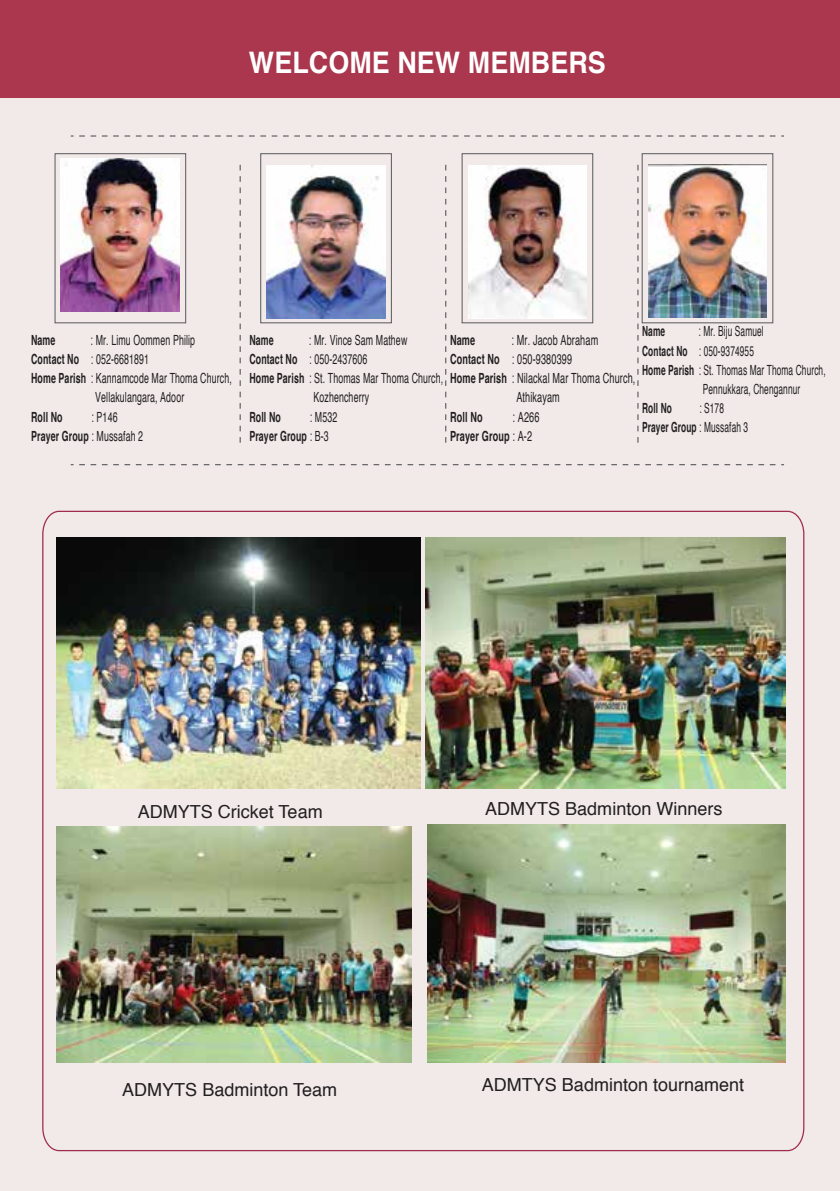
<style>
.page{position:relative;width:840px;height:1191px;background:#fff}
.page>*{position:absolute;margin:0;border:0;box-sizing:border-box;transform-origin:0 0}
.t1{font:700 29.6px "Helvetica";letter-spacing:.005em;color:#fff;scale:.9 1}
.t2{font:18px "Helvetica";color:#231f20}
.t3{font:14px/19.2px "Helvetica";letter-spacing:.015em;color:#231f20;scale:.63 1}
.t4{font:14px/19.2px "Helvetica";letter-spacing:.015em;color:#231f20;scale:.6 1}
.t5{font:14px "Helvetica";letter-spacing:.015em;color:#231f20;scale:.65 1}
.t6{font:700 14px/19.2px "Helvetica";letter-spacing:.015em;color:#231f20;scale:.63 1}
.t7{font:700 14px/19.2px "Helvetica";letter-spacing:.015em;color:#231f20;scale:.65 1}
.t8{font:700 14px "Helvetica";letter-spacing:.015em;color:#231f20;scale:.6 1}
.s1{font-weight:700}
.s2{font-weight:400}
</style>
<div class="page">
<div style="left:0;top:0;width:839px;height:1191px;background:#f1eae9"></div>
<img style="left:61px;top:158px;width:118px;height:153px">
<img style="left:266px;top:165px;width:119px;height:153px">
<img style="left:468px;top:165px;width:118px;height:153px">
<img style="left:648px;top:165px;width:118px;height:153px">
<div style="left:55px;top:153px;width:131px;height:170px;border:1px solid #58595b"></div>
<div style="left:641px;top:153px;width:131px;height:170px;border:1px solid #58595b"></div>
<div style="left:260px;top:153px;width:131px;height:170px;border:1px solid #58595b"></div>
<div style="left:461px;top:153px;width:131px;height:170px;border:1px solid #58595b"></div>
<svg style="left:71px;top:135px;width:712px;height:2px"></svg>
<svg style="left:71px;top:464px;width:712px;height:1px"></svg>
<svg style="left:239px;top:165px;width:1px;height:278px"></svg>
<svg style="left:445px;top:165px;width:1px;height:278px"></svg>
<svg style="left:637px;top:165px;width:1px;height:278px"></svg>
<img style="left:42px;top:510px;width:762px;height:641px">
<div style="left:0;top:0;width:839px;height:98px;background:#aa374d"></div>
<h1 class="t1" style="left:249px;top:38px;width:398px">WELCOME NEW MEMBERS</h1>
<p class="t6" style="left:31px;top:331px;width:40px">Name</p>
<p class="t3" style="left:91px;top:331px;width:167px">: Mr. Limu Oommen Philip</p>
<p class="t3" style="left:31px;top:350px;width:189px"><span class="s1">Contact No</span> : 052-6681891</p>
<p class="t3" style="left:31px;top:369px;width:320px"><span class="s1">Home Parish</span> : Kannamcode Mar Thoma Church,</p>
<p class="t3" style="left:95px;top:388px;width:143px">Vellakulangara, Adoor</p>
<p class="t6" style="left:31px;top:407px;width:52px">Roll No</p>
<p class="t3" style="left:31px;top:407px;width:179px;text-indent:60px">: P146<br><span class="s1">Prayer Group</span> : Mussafah 2</p>
<p class="t6" style="left:249px;top:331px;width:40px">Name</p>
<p class="t3" style="left:309px;top:331px;width:158px">: Mr. Vince Sam Mathew</p>
<p class="t3" style="left:249px;top:350px;width:189px"><span class="s1">Contact No</span> : 050-2437606</p>
<p class="t3" style="left:249px;top:369px;width:309px"><span class="s1">Home Parish</span> : St. Thomas Mar Thoma Church,</p>
<p class="t3" style="left:313px;top:388px;width:90px">Kozhencherry</p>
<p class="t6" style="left:249px;top:407px;width:52px">Roll No</p>
<p class="t6" style="left:249px;top:407px;width:141px;text-indent:60px"><span class="s2">: M532<br></span>Prayer Group <span class="s2">: B-3</span></p>
<p class="t8" style="left:641px;top:320px;width:40px">Name</p>
<p class="t4" style="left:698px;top:322px;width:110px">: Mr. Biju Samuel</p>
<p class="t4" style="left:641px;top:341px;width:188px"><span class="s1">Contact No</span> : 050-9374955</p>
<p class="t4" style="left:641px;top:361px;width:307px"><span class="s1">Home Parish</span> : St. Thomas Mar Thoma Church,</p>
<p class="t4" style="left:702px;top:380px;width:164px">Pennukkara, Chengannur</p>
<p class="t8" style="left:641px;top:397px;width:51px">Roll No</p>
<p class="t7" style="left:450px;top:331px;width:40px">Name</p>
<p class="t5" style="left:511px;top:329px;width:135px">: Mr. Jacob Abraham</p>
<p class="t5" style="left:450px;top:348px;width:189px"><span class="s1">Contact No</span> : 050-9380399</p>
<p class="t5" style="left:450px;top:367px;width:286px"><span class="s1">Home Parish</span> : Nilackal Mar Thoma Church,</p>
<p class="t5" style="left:516px;top:387px;width:68px">Athikayam</p>
<p class="t7" style="left:450px;top:407px;width:52px">Roll No</p>
<p class="t4" style="left:641px;top:399px;width:178px;text-indent:57px">: S178<br><span class="s1">Prayer Group</span> : Mussafah 3</p>
<p class="t7" style="left:450px;top:407px;width:139px;text-indent:62px"><span class="s2">: A266<br></span>Prayer Group <span class="s2">: A-2</span></p>
<p class="t2" style="left:138px;top:798px;width:186px">ADMYTS Cricket Team</p>
<p class="t2" style="left:122px;top:1075px;width:216px">ADMYTS Badminton Team</p>
<p class="t2" style="left:485px;top:795px;width:239px">ADMYTS Badminton Winners</p>
<p class="t2" style="left:481px;top:1070px;width:264px">ADMTYS Badminton tournament</p>
</div>
